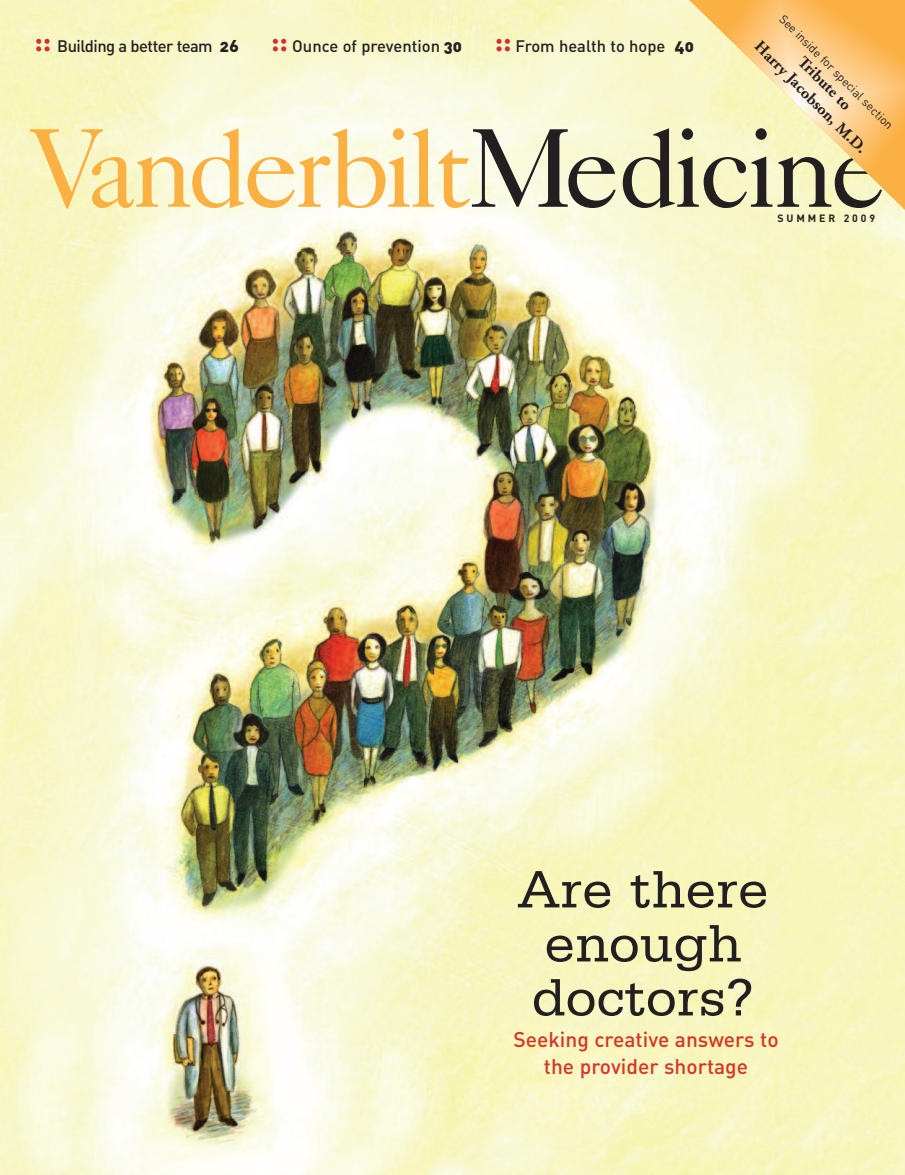
<style>
.page{position:relative;width:905px;height:1175px;background:#fff}
.page>*{position:absolute;margin:0;border:0;box-sizing:border-box;transform-origin:0 0}
.t1{font:112.35px "Caslon Five Forty";letter-spacing:-.045em;color:#fbb042}
.t2{font:55.5px/54px "Serifa Std";color:#231f20}
.t3{font:21px/27px "DIN Medium Alternate";color:#d53627;text-align:center}
.t4{font:16.5px "DIN Medium Alternate";letter-spacing:-.01em;color:#231f20}
.t5{font:700 16.5px/19.8px "Adobe Garamond Pro";color:#231f20;text-align:center}
.t6{font:12px "DIN Regular Alternate";color:#231f20}
.t7{font:700 10.5px "DIN";letter-spacing:.27em;color:#231f20}
.s1{font-family:"Adobe Garamond Pro";font-weight:700;font-size:31.05px;color:#ce3031}
.s2{font-family:"DIN Black Alternate"}
.s3{color:#231f20}
</style>
<div class="page">
<img style="left:0;top:0;width:904px;height:1174px">
<svg style="left:675px;top:0;width:229px;height:223px;background:#f9e0a2"></svg>
<p class="t6" style="left:786px;top:12px;width:157px;rotate:45deg">See inside for special section</p>
<p class="t4" style="left:35px;top:36px;width:660px"><span class="s1">::</span> Building a better team <span class="s2">26</span> <span class="s1">::</span> Ounce of prevention <span class="s2">30</span> <span class="s1">::</span> From health to hope <span class="s2">40</span></p>
<p class="t5" style="left:777px;top:24px;width:153px;rotate:45deg">Tribute to<br>Harry Jacobson, M.D.</p>
<h1 class="t1" style="left:29px;top:129px;width:858px">Vanderbilt<span class="s3">Medicine</span></h1>
<p class="t7" style="left:777px;top:212px;width:99px">SUMMER 2009</p>
<h2 class="t2" style="left:517px;top:866px;width:253px">Are there enough doctors?</h2>
<p class="t3" style="left:513px;top:1026px;width:267px">Seeking creative answers to the provider shortage</p>
</div>
